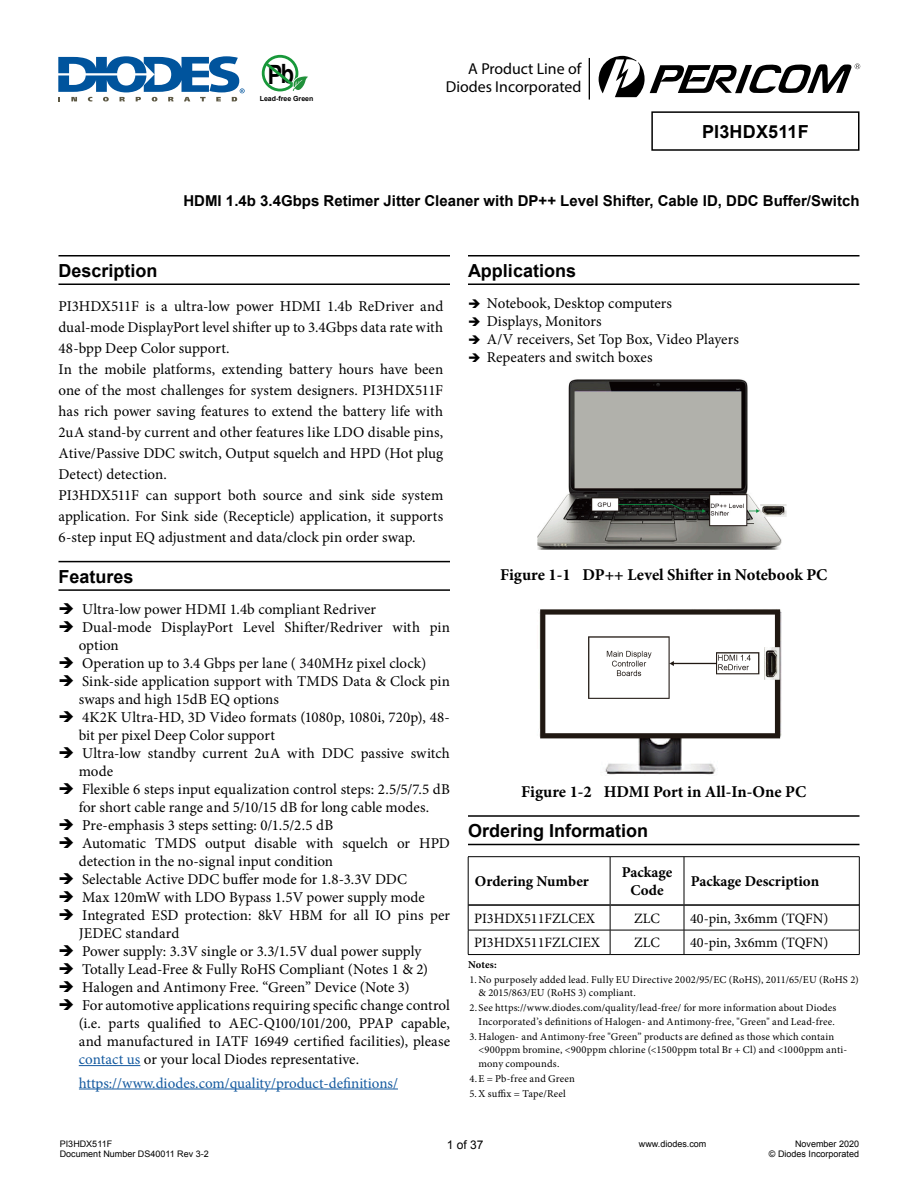
<style>
.page{position:relative;width:918px;height:1188px;background:#fff}
.page>*{position:absolute;margin:0;border:0;box-sizing:border-box;transform-origin:0 0}
.t1{font:700 26.55px "Arial Narrow";color:#000}
.t2{font:700 18px "Arial";color:#000}
.t3{font:700 16.5px "Minion Pro";color:#000}
.t4{font:15.9px/18.5px "Myriad Pro";color:#000;text-align:right}
.t5{font:15px/18px "Minion Pro";color:#000}
.t6{font:700 15px "Arial";color:#000}
.t7{font:15px "Minion Pro";color:#13599f}
.t8{font:700 15px/18px "Minion Pro";color:#000;text-align:center}
.t9{font:14.25px "Minion Pro";color:#000}
.t10{font:12px "Arial";color:#000}
.t11{font:10.5px/13.5px "Minion Pro";letter-spacing:.015em;color:#000}
.t12{font:700 10.5px "Minion Pro";letter-spacing:.005em;color:#000}
.t13{font:9px/10.8px "Arial";color:#000;text-align:right}
.t14{font:700 7.05px "Arial";color:#000}
.s1{color:#13599f}
</style>
<div class="page">
<div style="left:651px;top:111px;width:209px;height:40px;border:2px solid #000"></div>
<svg style="left:58px;top:56px;width:187px;height:45px"></svg>
<svg style="left:599px;top:56px;width:261px;height:41px"></svg>
<hr style="left:589px;top:58px;width:1px;height:42px;background:#000">
<hr style="left:468px;top:255px;width:392px;height:1px;background:#000">
<hr style="left:468px;top:284px;width:392px;height:1px;background:#000">
<hr style="left:468px;top:815px;width:392px;height:2px;background:#000">
<hr style="left:468px;top:844px;width:392px;height:1px;background:#000">
<hr style="left:468px;top:856px;width:142px;height:1px;background:#000">
<hr style="left:468px;top:857px;width:1px;height:48px;background:#000">
<hr style="left:610px;top:856px;width:74px;height:1px;background:#000">
<hr style="left:610px;top:857px;width:1px;height:47px;background:#000">
<hr style="left:684px;top:856px;width:176px;height:1px;background:#000">
<hr style="left:684px;top:857px;width:1px;height:47px;background:#000">
<hr style="left:859px;top:857px;width:1px;height:48px;background:#000">
<hr style="left:468px;top:930px;width:142px;height:1px;background:#000">
<svg style="left:468px;top:906px;width:1px;height:48px"></svg>
<hr style="left:610px;top:930px;width:74px;height:1px;background:#000">
<svg style="left:610px;top:906px;width:1px;height:48px"></svg>
<hr style="left:684px;top:930px;width:176px;height:1px;background:#000">
<svg style="left:684px;top:906px;width:1px;height:48px"></svg>
<svg style="left:859px;top:905px;width:1px;height:49px"></svg>
<hr style="left:468px;top:954px;width:142px;height:1px;background:#000">
<hr style="left:610px;top:954px;width:74px;height:1px;background:#000">
<hr style="left:684px;top:954px;width:176px;height:1px;background:#000">
<hr style="left:468px;top:904px;width:142px;height:2px;background:#000">
<hr style="left:610px;top:904px;width:74px;height:2px;background:#000">
<hr style="left:684px;top:904px;width:175px;height:2px;background:#000">
<hr style="left:58px;top:255px;width:392px;height:1px;background:#000">
<hr style="left:58px;top:284px;width:392px;height:1px;background:#000">
<hr style="left:58px;top:561px;width:392px;height:1px;background:#000">
<hr style="left:58px;top:589px;width:392px;height:2px;background:#000">
<hr style="left:79px;top:1065px;width:61px;height:1px;background:#13599f">
<hr style="left:79px;top:1089px;width:319px;height:1px;background:#13599f">
<img style="left:538px;top:379px;width:249px;height:170px">
<img style="left:538px;top:609px;width:244px;height:166px">
<div style="left:262px;top:55px;width:36px;height:36px;border:3px solid #18983a;border-radius:50%"></div>
<svg style="left:262px;top:60px;width:46px;height:31px"></svg>
<h1 class="t1" style="left:268px;top:54px;width:28px">Pb</h1>
<p class="t14" style="left:260px;top:94px;width:55px">Lead-free Green</p>
<p class="t4" style="left:446px;top:59px;width:137px">A Product Line of<br>Diodes Incorporated</p>
<p class="t2" style="left:702px;top:119px;width:108px">PI3HDX511F</p>
<p class="t6" style="left:184px;top:191px;width:678px">HDMI 1.4b 3.4Gbps Retimer Jitter Cleaner with DP++ Level Shifter, Cable ID, DDC Buffer/Switch</p>
<p class="t2" style="left:58px;top:258px;width:101px">Description</p>
<p class="t5" style="left:58px;top:296px;width:386px;line-height:21px">PI3HDX511F is a ultra-low power HDMI 1.4b ReDriver and dual-mode DisplayPort level shifter up to 3.4Gbps data rate with 48-bpp Deep Color support.<br>In the mobile platforms, extending battery hours have been one of the most challenges for system designers. PI3HDX511F has rich power saving features to extend the battery life with 2uA stand-by current and other features like LDO disable pins, Ative/Passive DDC switch, Output squelch and HPD (Hot plug Detect) detection.<br>PI3HDX511F can support both source and sink side system application. For Sink side (Recepticle) application, it supports 6-step input EQ adjustment and data/clock pin order swap.</p>
<p class="t2" style="left:58px;top:564px;width:77px">Features</p>
<p class="t5" style="left:79px;top:600px;width:373px">Ultra-low power HDMI 1.4b compliant Redriver<br>Dual-mode DisplayPort Level Shifter/Redriver with pin option<br>Operation up to 3.4 Gbps per lane ( 340MHz pixel clock)<br>Sink-side application support with TMDS Data &amp; Clock pin swaps and high 15dB EQ options<br>4K2K Ultra-HD, 3D Video formats (1080p, 1080i, 720p), 48- bit per pixel Deep Color support<br>Ultra-low standby current 2uA with DDC passive switch mode<br>Flexible 6 steps input equalization control steps: 2.5/5/7.5 dB for short cable range and 5/10/15 dB for long cable modes.<br>Pre-emphasis 3 steps setting: 0/1.5/2.5 dB<br>Automatic TMDS output disable with squelch or HPD detection in the no-signal input condition<br>Selectable Active DDC buffer mode for 1.8-3.3V DDC<br>Max 120mW with LDO Bypass 1.5V power supply mode Integrated ESD protection: 8kV HBM for all IO pins per JEDEC standard<br>Power supply: 3.3V single or 3.3/1.5V dual power supply Totally Lead-Free &amp; Fully RoHS Compliant (Notes 1 &amp; 2)<br>Halogen and Antimony Free. “Green” Device (Note 3)<br>For automotive applications requiring specific change control (i.e. parts qualified to AEC-Q100/101/200, PPAP capable, and manufactured in IATF 16949 certified facilities), please <span class="s1">contact us</span> or your local Diodes representative.</p>
<p class="t7" style="left:79px;top:1073px;width:321px">https://www.diodes.com/quality/product-definitions/</p>
<p class="t2" style="left:468px;top:258px;width:110px">Applications</p>
<p class="t5" style="left:487px;top:295px;width:254px">Notebook, Desktop computers<br>Displays, Monitors<br>A/V receivers, Set Top Box, Video Players<br>Repeaters and switch boxes</p>
<p class="t3" style="left:500px;top:563px;width:329px">Figure 1-1 DP++ Level Shifter in Notebook PC</p>
<p class="t3" style="left:521px;top:781px;width:287px">Figure 1-2 HDMI Port in All-In-One PC</p>
<p class="t2" style="left:468px;top:819px;width:182px">Ordering Information</p>
<p class="t8" style="left:475px;top:872px;width:115px">Ordering Number</p>
<p class="t8" style="left:622px;top:863px;width:52px">Package<br>Code</p>
<p class="t8" style="left:691px;top:872px;width:130px">Package Description</p>
<p class="t9" style="left:474px;top:909px;width:123px">PI3HDX511FZLCEX</p>
<p class="t9" style="left:634px;top:909px;width:27px">ZLC</p>
<p class="t9" style="left:690px;top:909px;width:140px">40-pin, 3x6mm (TQFN)</p>
<p class="t9" style="left:474px;top:933px;width:127px">PI3HDX511FZLCIEX</p>
<p class="t9" style="left:634px;top:933px;width:27px">ZLC</p>
<p class="t9" style="left:690px;top:933px;width:140px">40-pin, 3x6mm (TQFN)</p>
<p class="t12" style="left:468px;top:957px;width:30px">Notes:</p>
<p class="t11" style="left:478px;top:973px;width:382px;text-indent:-9px">1. No purposely added lead. Fully EU Directive 2002/95/EC (RoHS), 2011/65/EU (RoHS 2) &amp; 2015/863/EU (RoHS 3) compliant.</p>
<p class="t11" style="left:470px;top:1001px;width:368px;text-align:right">2.See https://www.diodes.com/quality/lead-free/ for more information about Diodes<br>Incorporated’s definitions of Halogen- and Antimony-free, "Green" and Lead-free.</p>
<p class="t11" style="left:478px;top:1030px;width:370px;text-indent:-9px">3.Halogen- and Antimony-free "Green” products are defined as those which contain &lt;900ppm bromine, &lt;900ppm chlorine (&lt;1500ppm total Br + Cl) and &lt;1000ppm anti&shy;mony compounds.</p>
<p class="t11" style="left:470px;top:1071px;width:107px;line-height:15px">4.E = Pb-free and Green<br>5.X suffix = Tape/Reel</p>
<p class="t13" style="left:60px;top:1138px;width:150px;text-align:left">PI3HDX511F<br>Document Number DS40011 Rev 3-2</p>
<p class="t10" style="left:447px;top:1137px;width:38px">1 of 37</p>
<p class="t13" style="left:639px;top:1138px;width:69px">www.diodes.com</p>
<p class="t13" style="left:769px;top:1138px;width:92px">November 2020<br>© Diodes Incorporated</p>
</div>
